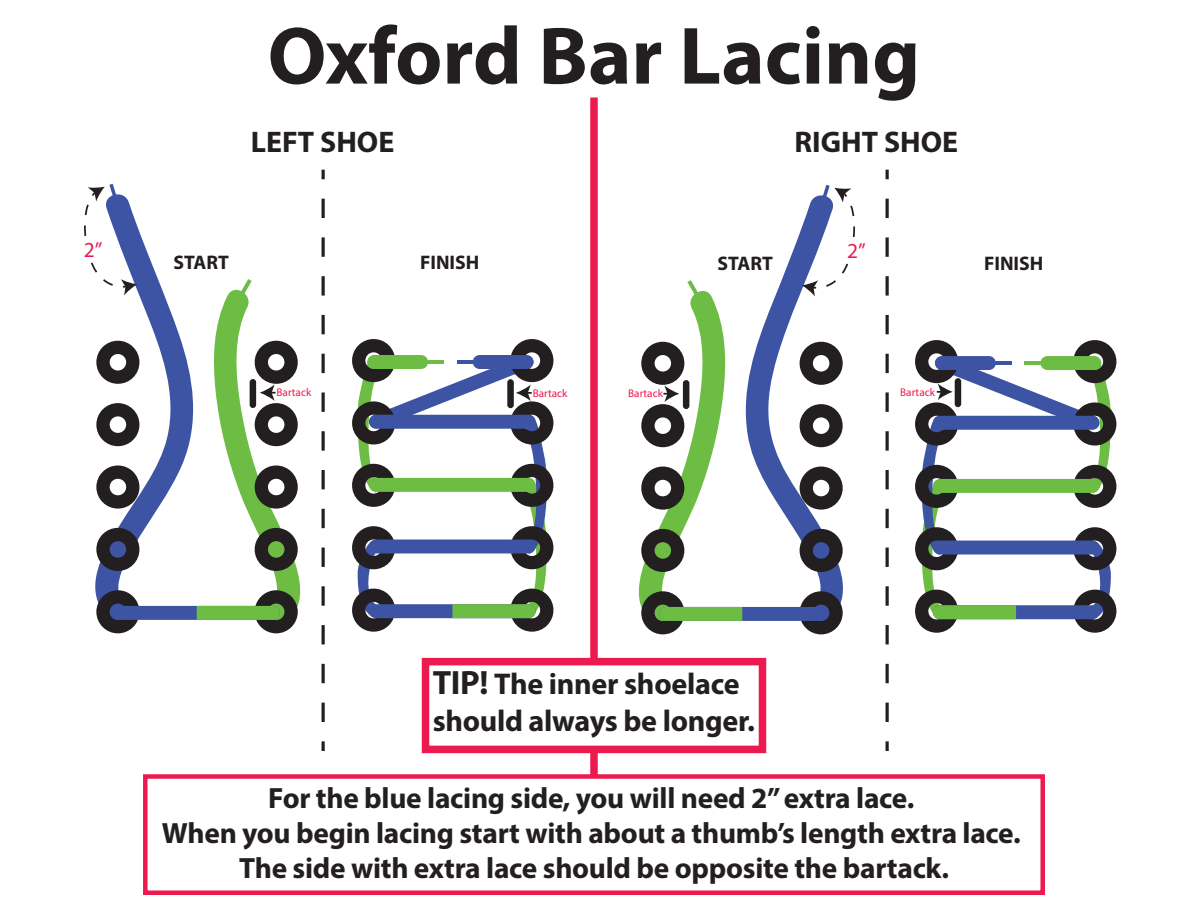
<style>
.page{position:relative;width:1188px;height:918px;background:#fff}
.page>*{position:absolute;margin:0;border:0;box-sizing:border-box;transform-origin:0 0}
.t1{font:700 82.05px "Myriad Pro";color:#231f20}
.t2{font:700 30.15px/36.2px "Myriad Pro";letter-spacing:-.01em;color:#231f20}
.t3{font:700 29.85px "Myriad Pro";color:#231f20}
.t4{font:700 29.4px/35.2px "Myriad Pro";letter-spacing:-.01em;color:#231f20;text-align:center}
.t5{font:21.45px "Myriad Pro";color:#ed1a4f}
.t6{font:700 19.65px "Myriad Pro";color:#231f20}
.t7{font:11.25px "Myriad Pro";color:#ed1a4f}
.s1{font-size:33.9px}
</style>
<div class="page">
<div style="left:352px;top:339px;width:43px;height:43px;border:13px solid #231f20;border-radius:50%"></div>
<div style="left:352px;top:401px;width:43px;height:44px;border:13px solid #231f20;border-radius:50%"></div>
<div style="left:352px;top:464px;width:43px;height:43px;border:13px solid #231f20;border-radius:50%"></div>
<div style="left:352px;top:526px;width:43px;height:43px;border:13px solid #231f20;border-radius:50%"></div>
<div style="left:352px;top:589px;width:43px;height:43px;border:13px solid #231f20;border-radius:50%"></div>
<div style="left:510px;top:339px;width:43px;height:43px;border:13px solid #231f20;border-radius:50%"></div>
<div style="left:510px;top:401px;width:43px;height:44px;border:13px solid #231f20;border-radius:50%"></div>
<div style="left:510px;top:464px;width:43px;height:43px;border:13px solid #231f20;border-radius:50%"></div>
<div style="left:510px;top:526px;width:43px;height:43px;border:13px solid #231f20;border-radius:50%"></div>
<div style="left:510px;top:589px;width:43px;height:43px;border:13px solid #231f20;border-radius:50%"></div>
<div style="left:143px;top:774px;width:902px;height:121px;background:#fff;border:4px solid #ed1a4f"></div>
<svg style="left:95px;top:194px;width:102px;height:436px"></svg>
<div style="left:96px;top:341px;width:43px;height:43px;border:13px solid #231f20;border-radius:50%"></div>
<div style="left:96px;top:403px;width:43px;height:43px;border:13px solid #231f20;border-radius:50%"></div>
<div style="left:96px;top:466px;width:43px;height:43px;border:13px solid #231f20;border-radius:50%"></div>
<div style="left:96px;top:528px;width:43px;height:43px;border:13px solid #231f20;border-radius:50%"></div>
<div style="left:96px;top:590px;width:43px;height:43px;border:13px solid #231f20;border-radius:50%"></div>
<div style="left:113px;top:606px;width:167px;height:14px;background:#3d54a4;border-radius:7px"></div>
<svg style="left:322px;top:170px;width:3px;height:9px"></svg>
<svg style="left:322px;top:741px;width:3px;height:10px"></svg>
<svg style="left:84px;top:184px;width:35px;height:54px"></svg>
<svg style="left:91px;top:261px;width:46px;height:34px"></svg>
<svg style="left:197px;top:199px;width:128px;height:523px"></svg>
<svg style="left:356px;top:342px;width:191px;height:276px"></svg>
<div style="left:1073px;top:340px;width:43px;height:43px;border:13px solid #231f20;border-radius:50%"></div>
<div style="left:1073px;top:402px;width:43px;height:44px;border:13px solid #231f20;border-radius:50%"></div>
<div style="left:1073px;top:465px;width:43px;height:43px;border:13px solid #231f20;border-radius:50%"></div>
<div style="left:1073px;top:527px;width:43px;height:43px;border:13px solid #231f20;border-radius:50%"></div>
<div style="left:1073px;top:590px;width:43px;height:43px;border:13px solid #231f20;border-radius:50%"></div>
<div style="left:915px;top:340px;width:43px;height:43px;border:13px solid #231f20;border-radius:50%"></div>
<div style="left:915px;top:402px;width:43px;height:44px;border:13px solid #231f20;border-radius:50%"></div>
<div style="left:915px;top:465px;width:43px;height:43px;border:13px solid #231f20;border-radius:50%"></div>
<div style="left:915px;top:527px;width:43px;height:43px;border:13px solid #231f20;border-radius:50%"></div>
<div style="left:915px;top:590px;width:43px;height:43px;border:13px solid #231f20;border-radius:50%"></div>
<svg style="left:742px;top:195px;width:101px;height:436px"></svg>
<div style="left:800px;top:342px;width:43px;height:43px;border:13px solid #231f20;border-radius:50%"></div>
<div style="left:800px;top:404px;width:43px;height:43px;border:13px solid #231f20;border-radius:50%"></div>
<div style="left:800px;top:467px;width:43px;height:43px;border:13px solid #231f20;border-radius:50%"></div>
<div style="left:800px;top:529px;width:43px;height:43px;border:13px solid #231f20;border-radius:50%"></div>
<div style="left:800px;top:591px;width:43px;height:43px;border:13px solid #231f20;border-radius:50%"></div>
<div style="left:641px;top:591px;width:43px;height:43px;border:13px solid #231f20;border-radius:50%"></div>
<div style="left:659px;top:607px;width:167px;height:14px;background:#3d54a4;border-radius:7px"></div>
<svg style="left:886px;top:170px;width:3px;height:9px"></svg>
<svg style="left:886px;top:199px;width:3px;height:523px"></svg>
<svg style="left:886px;top:741px;width:3px;height:10px"></svg>
<svg style="left:820px;top:185px;width:35px;height:54px"></svg>
<svg style="left:802px;top:262px;width:47px;height:34px"></svg>
<svg style="left:638px;top:280px;width:104px;height:350px"></svg>
<svg style="left:921px;top:343px;width:191px;height:276px"></svg>
<div style="left:590px;top:97px;width:8px;height:679px;background:#ed1a4f"></div>
<div style="left:422px;top:658px;width:344px;height:95px;background:#fff;border:8px solid #ed1a4f"></div>
<p class="t5" style="left:84px;top:237px;width:20px">2”</p>
<h1 class="t1" style="left:268px;top:2px;width:654px">Oxford Bar Lacing</h1>
<p class="t3" style="left:251px;top:122px;width:145px">LEFT SHOE</p>
<p class="t3" style="left:795px;top:122px;width:165px">RIGHT SHOE</p>
<p class="t6" style="left:173px;top:250px;width:57px">START</p>
<p class="t6" style="left:420px;top:250px;width:61px">FINISH</p>
<p class="t5" style="left:847px;top:238px;width:20px">2”</p>
<p class="t6" style="left:718px;top:251px;width:57px">START</p>
<p class="t6" style="left:984px;top:251px;width:61px">FINISH</p>
<p class="t7" style="left:277px;top:386px;width:36px">Bartack</p>
<p class="t7" style="left:533px;top:386px;width:36px">Bartack</p>
<p class="t7" style="left:628px;top:387px;width:36px">Bartack</p>
<p class="t7" style="left:900px;top:385px;width:36px">Bartack</p>
<p class="t2" style="left:433px;top:665px;width:324px"><span class="s1">TIP!</span> The inner shoelace should always be longer.</p>
<p class="t4" style="left:162px;top:780px;width:860px">For the blue lacing side, you will need 2” extra lace.<br>When you begin lacing start with about a thumb’s length extra lace.<br>The side with extra lace should be opposite the bartack.</p>
</div>
